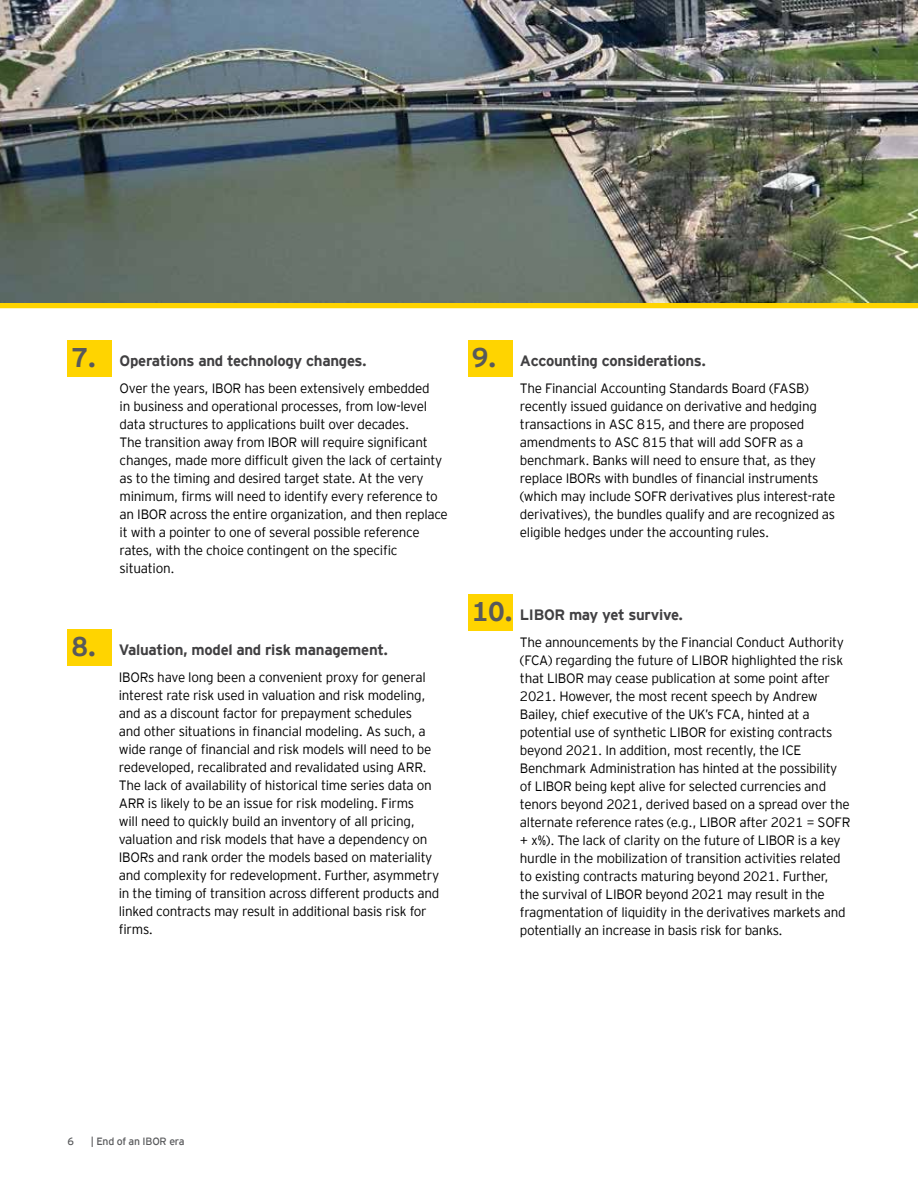
<style>
.page{position:relative;width:918px;height:1188px;background:#fff}
.page>*{position:absolute;margin:0;border:0;box-sizing:border-box;transform-origin:0 0}
.t1{font:700 27px "EY Interstate";color:#58595b}
.t2{font:700 15px "EY Interstate";letter-spacing:-.02em;color:#414042}
.t3{font:300 13.5px/18px "EY Interstate";letter-spacing:-.02em;color:#000}
.t4{font:10.5px "EY Interstate";letter-spacing:-.02em;color:#58595b}
</style>
<div class="page">
<div style="left:68px;top:340px;width:44px;height:37px;background:#ffd400"></div>
<div style="left:468px;top:340px;width:45px;height:37px;background:#ffd400"></div>
<div style="left:468px;top:594px;width:45px;height:37px;background:#ffd400"></div>
<div style="left:68px;top:630px;width:44px;height:36px;background:#ffd400"></div>
<div style="left:0;top:302px;width:918px;height:6px;background:#ffd400"></div>
<img style="left:0;top:0;width:918px;height:302px">
<h1 class="t1" style="left:72px;top:338px;width:26px">7.</h1>
<h1 class="t1" style="left:472px;top:338px;width:26px">9.</h1>
<p class="t2" style="left:120px;top:350px;width:249px">Operations and technology changes.</p>
<p class="t3" style="left:120px;top:379px;width:330px">Over the years, IBOR has been extensively embedded<br>in business and operational processes, from low-level data structures to applications built over decades.<br>The transition away from IBOR will require significant changes, made more difficult given the lack of certainty as to the timing and desired target state. At the very minimum, firms will need to identify every reference to an IBOR across the entire organization, and then replace it with a pointer to one of several possible reference rates, with the choice contingent on the specific situation.</p>
<p class="t2" style="left:520px;top:350px;width:188px">Accounting considerations.</p>
<p class="t3" style="left:520px;top:379px;width:317px">The Financial Accounting Standards Board (FASB) recently issued guidance on derivative and hedging transactions in ASC 815, and there are proposed amendments to ASC 815 that will add SOFR as a benchmark. Banks will need to ensure that, as they replace IBORs with bundles of financial instruments (which may include SOFR derivatives plus interest-rate derivatives), the bundles qualify and are recognized as eligible hedges under the accounting rules.</p>
<h1 class="t1" style="left:72px;top:627px;width:26px">8.</h1>
<p class="t2" style="left:119px;top:639px;width:271px">Valuation, model and risk management.</p>
<p class="t3" style="left:119px;top:668px;width:322px">IBORs have long been a convenient proxy for general interest rate risk used in valuation and risk modeling, and as a discount factor for prepayment schedules<br>and other situations in financial modeling. As such, a wide range of financial and risk models will need to be redeveloped, recalibrated and revalidated using ARR.<br>The lack of availability of historical time series data on ARR is likely to be an issue for risk modeling. Firms<br>will need to quickly build an inventory of all pricing, valuation and risk models that have a dependency on IBORs and rank order the models based on materiality and complexity for redevelopment. Further, asymmetry in the timing of transition across different products and linked contracts may result in additional basis risk for firms.</p>
<h1 class="t1" style="left:472px;top:592px;width:42px">10.</h1>
<p class="t2" style="left:520px;top:603px;width:165px">LIBOR may yet survive.</p>
<p class="t3" style="left:520px;top:632px;width:332px">The announcements by the Financial Conduct Authority (FCA) regarding the future of LIBOR highlighted the risk that LIBOR may cease publication at some point after 2021. However, the most recent speech by Andrew Bailey, chief executive of the UK’s FCA, hinted at a potential use of synthetic LIBOR for existing contracts beyond 2021. In addition, most recently, the ICE Benchmark Administration has hinted at the possibility of LIBOR being kept alive for selected currencies and tenors beyond 2021, derived based on a spread over the alternate reference rates (e.g., LIBOR after 2021 = SOFR + x%). The lack of clarity on the future of LIBOR is a key hurdle in the mobilization of transition activities related to existing contracts maturing beyond 2021. Further, the survival of LIBOR beyond 2021 may result in the fragmentation of liquidity in the derivatives markets and potentially an increase in basis risk for banks.</p>
<p class="t4" style="left:68px;top:1133px;width:8px">6</p>
<p class="t4" style="left:91px;top:1133px;width:95px">| End of an IBOR era</p>
</div>
